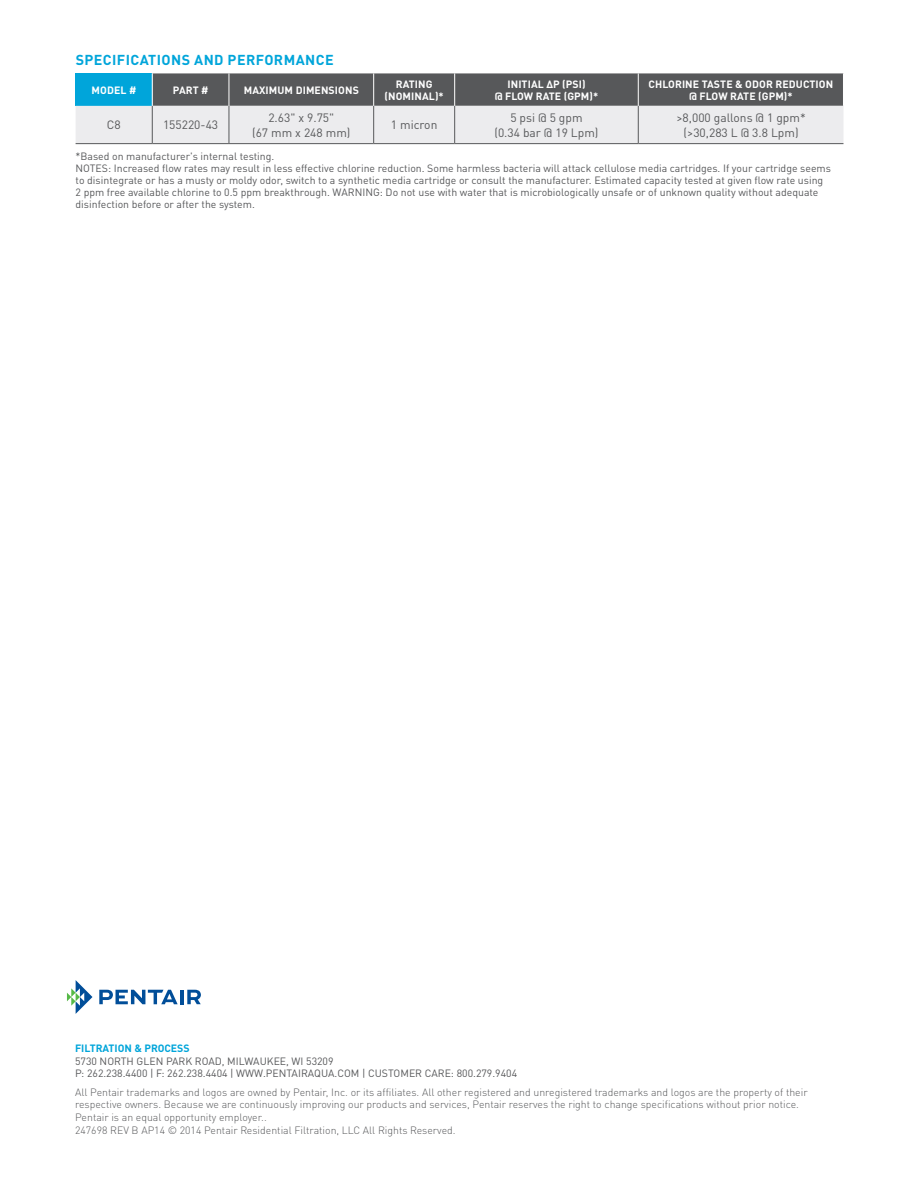
<style>
.page{position:relative;width:918px;height:1188px;background:#fff}
.page>*{position:absolute;margin:0;border:0;box-sizing:border-box;transform-origin:0 0}
.Pentek_blue_cap_head{font:700 14.25px "DIN Pro";letter-spacing:.03em;color:#00a5da}
.Chart_Text{font:12px/15px "DIN Pro";color:#57585a;text-align:center}
.Pentek_chart_footnot{font:10.5px/12px "DIN Pro";color:#57585a}
.t1{font:300 10.5px/12.6px "DIN Pro";color:#57585a}
.Table_Header_Row{font:700 10.5px/12px "DIN Pro";letter-spacing:.01em;color:#fff;text-align:center}
.t2{font:700 10.5px "DIN Pro";color:#00a5da}
</style>
<div class="page">
<svg style="left:67px;top:980px;width:25px;height:34px"></svg>
<svg style="left:99px;top:990px;width:79px;height:14px"></svg>
<hr style="left:180px;top:990px;width:3px;height:14px;background:#014e99">
<svg style="left:187px;top:990px;width:14px;height:14px"></svg>
<svg style="left:76px;top:73px;width:767px;height:70px;background:#a3abaf"></svg>
<hr style="left:152px;top:106px;width:1px;height:37px;background:#57585a">
<hr style="left:229px;top:106px;width:1px;height:37px;background:#57585a">
<hr style="left:373px;top:106px;width:1px;height:37px;background:#57585a">
<hr style="left:454px;top:106px;width:1px;height:37px;background:#57585a">
<hr style="left:638px;top:106px;width:1px;height:37px;background:#57585a">
<hr style="left:76px;top:143px;width:76px;height:1px;background:#57585a">
<hr style="left:152px;top:143px;width:77px;height:1px;background:#57585a">
<hr style="left:229px;top:143px;width:145px;height:1px;background:#57585a">
<hr style="left:374px;top:143px;width:81px;height:1px;background:#57585a">
<hr style="left:455px;top:143px;width:183px;height:1px;background:#57585a">
<hr style="left:638px;top:143px;width:205px;height:1px;background:#57585a">
<hr style="left:152px;top:73px;width:1px;height:33px;background:#fff">
<hr style="left:229px;top:73px;width:1px;height:33px;background:#fff">
<hr style="left:373px;top:73px;width:1px;height:33px;background:#fff">
<hr style="left:454px;top:73px;width:1px;height:33px;background:#fff">
<hr style="left:638px;top:73px;width:1px;height:33px;background:#fff">
<p class="Pentek_blue_cap_head" style="left:76px;top:48px;width:260px">SPECIFICATIONS AND PERFORMANCE</p>
<p class="Table_Header_Row" style="left:92px;top:83px;width:46px">MODEL #</p>
<p class="Table_Header_Row" style="left:173px;top:83px;width:37px">PART #</p>
<p class="Table_Header_Row" style="left:244px;top:83px;width:117px">MAXIMUM DIMENSIONS</p>
<p class="Table_Header_Row" style="left:385px;top:77px;width:61px">RATING (NOMINAL)*</p>
<p class="Table_Header_Row" style="left:495px;top:77px;width:105px">INITIAL ∆P (PSI)<br>@ FLOW RATE (GPM)*</p>
<p class="Table_Header_Row" style="left:648px;top:77px;width:186px">CHLORINE TASTE &amp; ODOR REDUCTION</p>
<p class="Table_Header_Row" style="left:689px;top:89px;width:105px">@ FLOW RATE (GPM)*</p>
<p class="Chart_Text" style="left:107px;top:116px;width:15px">C8</p>
<p class="Chart_Text" style="left:163px;top:116px;width:57px">155220-43</p>
<p class="Chart_Text" style="left:252px;top:109px;width:100px">2.63" x 9.75"<br>(67 mm x 248 mm)</p>
<p class="Chart_Text" style="left:391px;top:116px;width:48px">1 micron</p>
<p class="Chart_Text" style="left:494px;top:109px;width:106px">5 psi @ 5 gpm<br>(0.34 bar @ 19 Lpm)</p>
<p class="Chart_Text" style="left:676px;top:109px;width:131px">&gt;8,000 gallons @ 1 gpm* (&gt;30,283 L @ 3.8 Lpm)</p>
<p class="Pentek_chart_footnot" style="left:76px;top:149px;width:200px">*Based on manufacturer's internal testing.</p>
<p class="Pentek_chart_footnot" style="left:76px;top:161px;width:757px">NOTES: Increased flow rates may result in less effective chlorine reduction. Some harmless bacteria will attack cellulose media cartridges. If your cartridge seems to disintegrate or has a musty or moldy odor, switch to a synthetic media cartridge or consult the manufacturer. Estimated capacity tested at given flow rate using 2 ppm free available chlorine to 0.5 ppm breakthrough. WARNING: Do not use with water that is microbiologically unsafe or of unknown quality without adequate disinfection before or after the system.</p>
<p class="t2" style="left:75px;top:1039px;width:116px">FILTRATION &amp; PROCESS</p>
<p class="Pentek_chart_footnot" style="left:75px;top:1054px;width:260px">5730 NORTH GLEN PARK ROAD, MILWAUKEE, WI 53209</p>
<p class="Pentek_chart_footnot" style="left:75px;top:1066px;width:444px">P: 262.238.4400 | F: 262.238.4404 | WWW.PENTAIRAQUA.COM | CUSTOMER CARE: 800.279.9404</p>
<p class="t1" style="left:75px;top:1085px;width:734px">All Pentair trademarks and logos are owned by Pentair, Inc. or its affiliates. All other registered and unregistered trademarks and logos are the property of their respective owners. Because we are continuously improving our products and services, Pentair reserves the right to change specifications without prior notice.</p>
<p class="t1" style="left:75px;top:1110px;width:193px">Pentair is an equal opportunity employer..</p>
<p class="t1" style="left:75px;top:1123px;width:382px">247698 REV B AP14 © 2014 Pentair Residential Filtration, LLC All Rights Reserved.</p>
</div>
